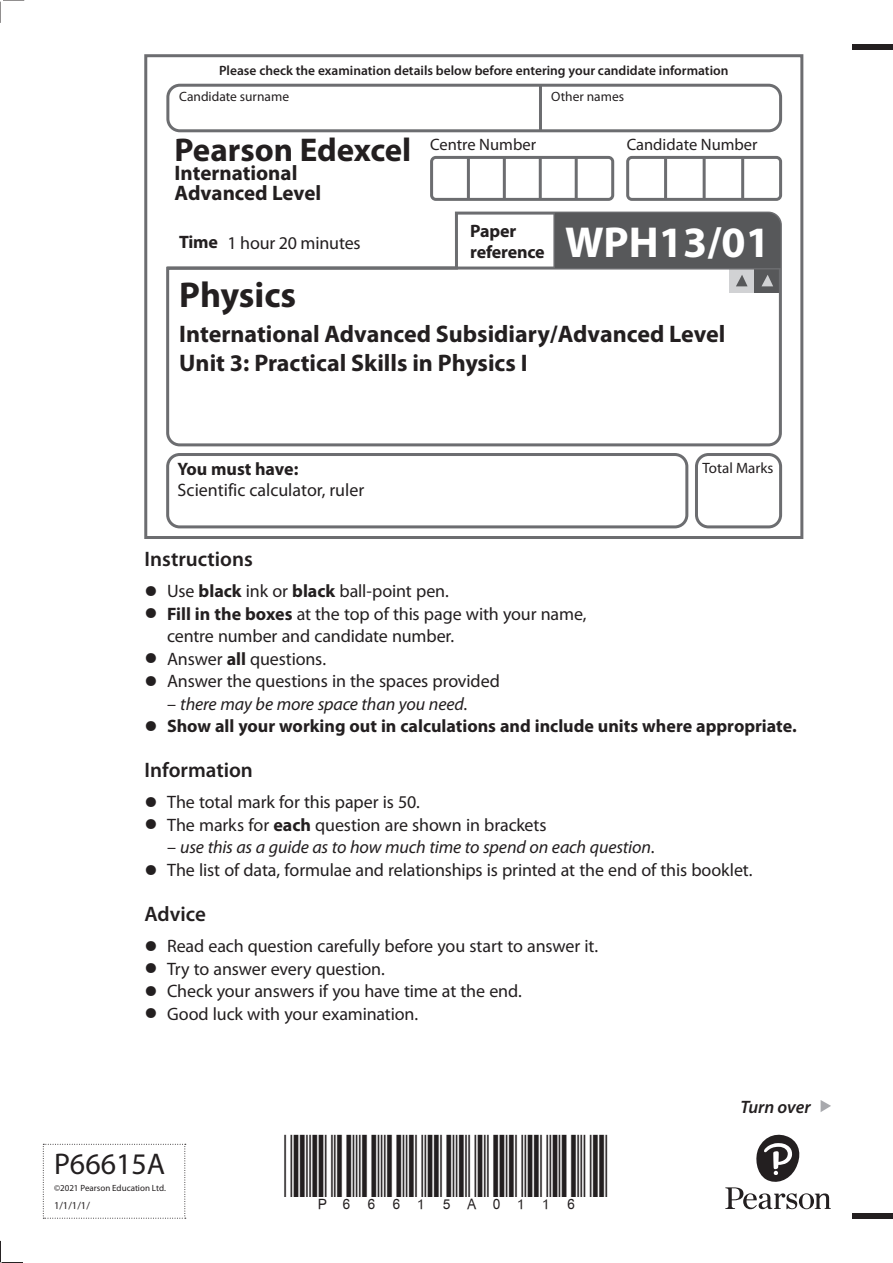
<style>
.page{position:relative;width:893px;height:1263px;background:#fff}
.page>*{position:absolute;margin:0;border:0;box-sizing:border-box;transform-origin:0 0}
.t1{font:700 43.5px "Myriad Pro";color:#fff}
.t2{font:700 36px "Myriad Pro";color:#231f20}
.t3{font:700 33px "Myriad Pro";color:#231f20}
.t4{font:30px "Myriad Pro";color:#231f20}
.t5{font:700 24px/28.5px "Myriad Pro";color:#231f20}
.t6{font:600 21px "Myriad Pro";color:#231f20}
.t7{font:700 21px/19.5px "Myriad Pro";color:#231f20}
.t8{font:18px/22.5px "Myriad Pro";letter-spacing:-.01em;color:#231f20}
.t9{font:700 18px/21px "Myriad Pro";color:#231f20}
.t10{font:italic 18px "Myriad Pro";letter-spacing:-.01em;color:#231f20}
.t11{font:italic 600 18px "Myriad Pro";letter-spacing:-.005em;color:#231f20}
.t12{font:16.5px "Myriad Pro";color:#231f20}
.t13{font:15px "Myriad Pro";color:#231f20}
.t14{font:600 13.5px "Myriad Pro";color:#231f20}
.t15{font:13.5px "Myriad Pro";color:#231f20}
.t16{font:10.5px "Myriad Pro";color:#231f20}
.t17{font:9px "Myriad Pro";color:#231f20}
.s1{font-weight:600;font-size:42px}
.s2{font-weight:700}
.s3{font-style:normal}
</style>
<div class="page">
<svg style="left:43px;top:1144px;width:143px;height:75px"></svg>
<div style="left:166px;top:453px;width:522px;height:75px;border:3px solid #6c6d70;border-radius:12px"></div>
<div style="left:853px;top:44px;width:40px;height:5px;background:#231f20"></div>
<div style="left:853px;top:1214px;width:40px;height:5px;background:#231f20"></div>
<svg style="left:821px;top:1100px;width:10px;height:12px"></svg>
<svg style="left:725px;top:1135px;width:106px;height:74px"></svg>
<div style="left:144px;top:54px;width:659px;height:485px;border:3px solid #6c6d70"></div>
<div style="left:166px;top:84px;width:616px;height:48px;border:3px solid #6c6d70;border-radius:12px"></div>
<hr style="left:539px;top:85px;width:3px;height:46px;background:#6c6d70">
<div style="left:430px;top:156px;width:184px;height:45px;border:3px solid #6c6d70;border-radius:4px"></div>
<hr style="left:503px;top:158px;width:3px;height:41px;background:#6c6d70">
<hr style="left:539px;top:158px;width:3px;height:41px;background:#6c6d70">
<hr style="left:575px;top:158px;width:3px;height:41px;background:#6c6d70">
<hr style="left:467px;top:158px;width:3px;height:41px;background:#6c6d70">
<div style="left:626px;top:156px;width:156px;height:45px;border:3px solid #6c6d70;border-radius:4px"></div>
<hr style="left:703px;top:158px;width:3px;height:41px;background:#6c6d70">
<hr style="left:664px;top:158px;width:3px;height:41px;background:#6c6d70">
<hr style="left:741px;top:158px;width:3px;height:41px;background:#6c6d70">
<div style="left:695px;top:453px;width:87px;height:75px;border:3px solid #6c6d70;border-radius:12px"></div>
<svg style="left:166px;top:211px;width:616px;height:236px"></svg>
<hr style="left:167px;top:267px;width:613px;height:3px;background:#6c6d70">
<svg style="left:0;top:0;width:24px;height:23px"></svg>
<svg style="left:0;top:1241px;width:23px;height:22px"></svg>
<div style="left:555px;top:213px;width:225px;height:55px;background:#57585a"></div>
<p class="t14" style="left:219px;top:62px;width:511px">Please check the examination details below before entering your candidate information</p>
<p class="t15" style="left:179px;top:89px;width:111px">Candidate surname</p>
<p class="t15" style="left:551px;top:89px;width:74px">Other names</p>
<h3 class="t3" style="left:175px;top:128px;width:238px">Pearson Edexcel</h3>
<p class="t7" style="left:175px;top:163px;width:148px">International<br>Advanced Level</p>
<p class="t12" style="left:430px;top:134px;width:107px">Centre Number</p>
<p class="t12" style="left:627px;top:134px;width:132px">Candidate Number</p>
<p class="t9" style="left:179px;top:231px;width:40px">Time</p>
<p class="t9" style="left:470px;top:220px;width:76px">Paper reference</p>
<p class="t8" style="left:228px;top:231px;width:135px">1 hour 20 minutes</p>
<h1 class="t1" style="left:565px;top:214px;width:206px">WPH13/01</h1>
<h2 class="t2" style="left:179px;top:272px;width:118px">Physics</h2>
<h3 class="t5" style="left:179px;top:319px;width:548px">International Advanced Subsidiary/Advanced Level<br>Unit 3: Practical Skills in Physics I</h3>
<p class="t9" style="left:178px;top:457px;width:122px">You must have:</p>
<p class="t8" style="left:178px;top:478px;width:188px">Scientific calculator, ruler</p>
<p class="t13" style="left:703px;top:459px;width:72px">Total Marks</p>
<p class="t6" style="left:145px;top:546px;width:110px">Instructions</p>
<p class="t8" style="left:145px;top:580px;width:306px"><span class="s1">•</span> Use <span class="s2">black</span> ink or <span class="s2">black</span> ball-point pen.</p>
<p class="t8" style="left:167px;top:602px;width:421px;text-indent:-23px"><span class="s1">•</span> <span class="s2">Fill in the boxes</span> at the top of this page with your name, centre number and candidate number.</p>
<p class="t8" style="left:145px;top:647px;width:183px"><span class="s1">•</span> Answer <span class="s2">all</span> questions.</p>
<p class="t8" style="left:145px;top:670px;width:357px"><span class="s1">•</span> Answer the questions in the spaces provided</p>
<p class="t10" style="left:167px;top:693px;width:302px"><span class="s3">–</span> there may be more space than you need<span class="s3">.</span></p>
<p class="t9" style="left:145px;top:715px;width:654px"><span class="s1">•</span> Show all your working out in calculations and include units where appropriate.</p>
<p class="t6" style="left:145px;top:757px;width:110px">Information</p>
<p class="t8" style="left:145px;top:791px;width:277px"><span class="s1">•</span> The total mark for this paper is 50.</p>
<p class="t8" style="left:145px;top:813px;width:404px"><span class="s1">•</span> The marks for <span class="s2">each</span> question are shown in brackets</p>
<p class="t10" style="left:167px;top:836px;width:489px"><span class="s3">–</span> use this as a guide as to how much time to spend on each question<span class="s3">.</span></p>
<p class="t8" style="left:145px;top:858px;width:609px"><span class="s1">•</span> The list of data, formulae and relationships is printed at the end of this booklet.</p>
<p class="t6" style="left:145px;top:900px;width:63px">Advice</p>
<p class="t8" style="left:145px;top:934px;width:455px"><span class="s1">•</span> Read each question carefully before you start to answer it.</p>
<p class="t8" style="left:145px;top:957px;width:242px"><span class="s1">•</span> Try to answer every question.</p>
<p class="t8" style="left:145px;top:979px;width:379px"><span class="s1">•</span> Check your answers if you have time at the end.</p>
<p class="t8" style="left:145px;top:1002px;width:275px"><span class="s1">•</span> Good luck with your examination.</p>
<h3 class="t4" style="left:54px;top:1146px;width:113px">P66615A</h3>
<p class="t17" style="left:54px;top:1182px;width:113px">©2021 Pearson Education Ltd.</p>
<p class="t16" style="left:54px;top:1199px;width:37px">1/1/1/1/</p>
<p class="t11" style="left:740px;top:1095px;width:72px">Turn over</p>
</div>
